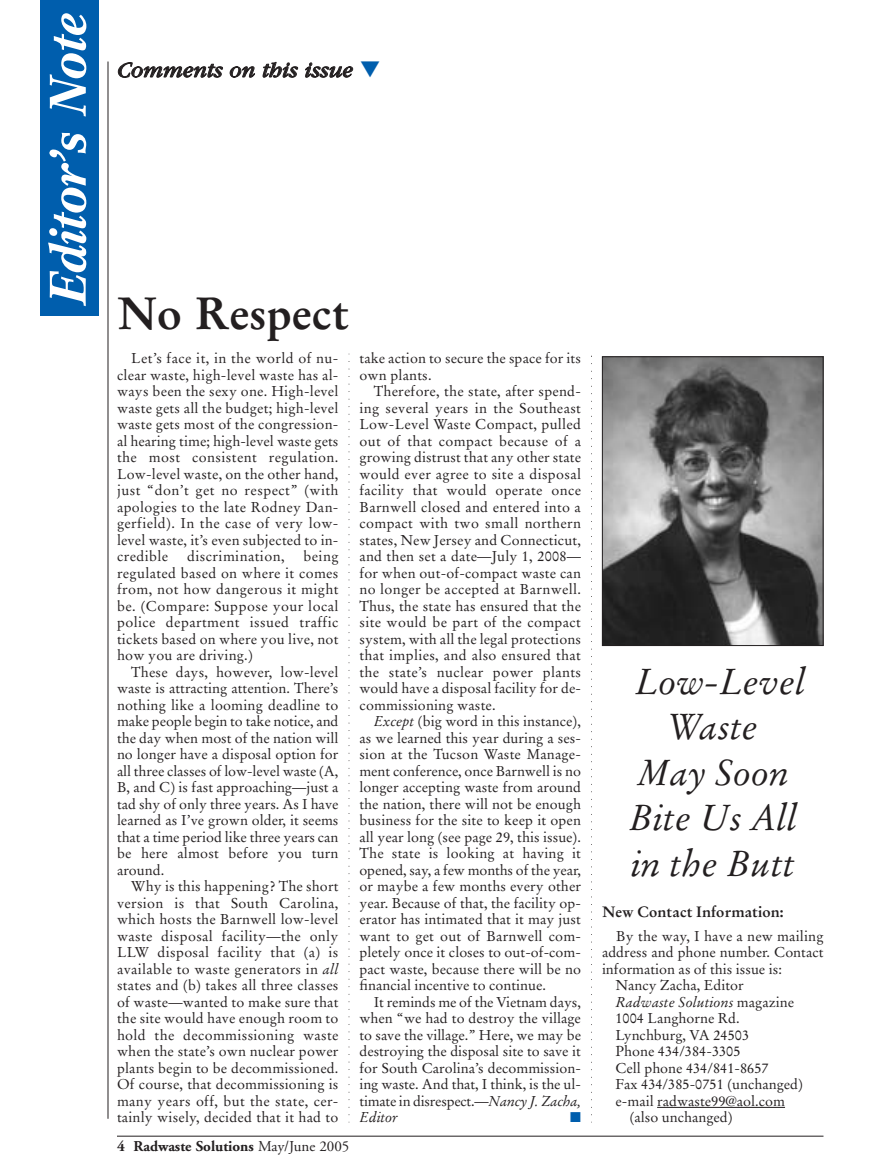
<style>
.page{position:relative;width:891px;height:1175px;background:#fff}
.page>*{position:absolute;margin:0;border:0;box-sizing:border-box;transform-origin:0 0}
.t1{font:italic 700 51px "Cremona";color:#fff}
.t2{font:700 45px "Stempel Garamond";color:#231f20}
.t3{font:italic 36px/45.5px "Stempel Garamond";color:#231f20;text-align:center}
.t4{font:italic 22.5px "Garamond";color:#231f20}
.t5{font:700 15px "Adobe Garamond";color:#231f20}
.t6{font:700 15px "Stempel Garamond";color:#231f20}
.t7{font:14.25px/16.5px "Stempel Garamond";letter-spacing:.005em;color:#231f20;text-align:justify}
.t8{font:italic 14.25px "Stempel Garamond";color:#231f20}
.t9{font:14.25px "Stempel Garamond";letter-spacing:.03em;color:#231f20}
.t10{font:14.25px "Zapf Dingbats";color:#005ead}
.s1{color:#005ead}
.s2{font-style:italic}
.s3{font-weight:400}
.s4{font-style:normal}
</style>
<div class="page">
<hr style="left:117px;top:1135px;width:707px;height:1px;background:#231f20">
<hr style="left:108px;top:62px;width:1px;height:1056px;background:#231f20">
<svg style="left:349px;top:354px;width:1px;height:768px"></svg>
<svg style="left:591px;top:356px;width:1px;height:766px"></svg>
<hr style="left:657px;top:1107px;width:128px;height:1px;background:#231f20">
<img style="left:604px;top:358px;width:218px;height:286px">
<div style="left:602px;top:356px;width:222px;height:290px;border:1px solid #231f20"></div>
<div style="left:40px;top:0;width:59px;height:315px;background:#005ead"></div>
<h1 class="t1" style="left:48px;top:306px;width:294px;rotate:-90deg">Editor’s Note</h1>
<h3 class="t4" style="left:117px;top:62px;width:264px">Comments on this issue <span class="s1">▼</span></h3>
<h2 class="t2" style="left:117px;top:293px;width:234px">No Respect</h2>
<p class="t7" style="left:117px;top:351px;width:223px;text-indent:14px">Let’s face it, in the world of nu&shy;clear waste, high-level waste has al&shy;ways been the sexy one. High-level waste gets all the budget; high-level waste gets most of the congression&shy;al hearing time; high-level waste gets the most consistent regulation.<br>Low-level waste, on the other hand, just “don’t get no respect” (with apologies to the late Rodney Dan&shy;gerfield). In the case of very low&shy;level waste, it’s even subjected to in&shy;credible</p>
<p class="t7" style="left:117px;top:549px;width:223px;text-indent:187px">being regulated based on where it comes from, not how dangerous it might be. (Compare: Suppose your local police department issued traffic tickets based on where you live, not how you are driving.)</p>
<p class="t7" style="left:117px;top:665px;width:223px;text-indent:14px">These days, however, low-level waste is attracting attention. There’s nothing like a looming deadline to make people begin to take notice, and the day when most of the nation will no longer have a disposal option for all three classes of low-level waste (A, B, and C) is fast approaching—just a tad shy of only three years. As I have learned as I’ve grown older, it seems that a time period like three years can be here almost before you turn around.</p>
<p class="t7" style="left:117px;top:879px;width:223px;text-indent:14px">Why is this happening? The short version is that South Carolina, which hosts the Barnwell low-level waste disposal facility—the only LLW disposal facility that (a) is available to waste generators in <span class="s2">all </span>states and (b) takes all three classes of waste—wanted to make sure that the site would have enough room to hold the decommissioning waste when the state’s own nuclear power plants begin to be decommissioned.<br>Of course, that decommissioning is many years off, but the state, cer&shy;tainly wisely, decided that it had to</p>
<p class="t9" style="left:187px;top:550px;width:99px">discrimination,</p>
<p class="t5" style="left:117px;top:1140px;width:234px">4 Radwaste Solutions <span class="s3">May/June 2005</span></p>
<p class="t7" style="left:359px;top:351px;width:223px">take action to secure the space for its own plants.</p>
<p class="t7" style="left:359px;top:384px;width:223px;text-indent:14px">Therefore, the state, after spend&shy;ing several years in the Southeast Low-Level Waste Compact, pulled out of that compact because of a growing distrust that any other state would ever agree to site a disposal facility that would operate once Barnwell closed and entered into a compact with two small northern states, New Jersey and Connecticut, and then set a date—July 1, 2008— for when out-of-compact waste can no longer be accepted at Barnwell.<br>Thus, the state has ensured that the site would be part of the compact system, with all the legal protections that implies, and also ensured that the state’s nuclear power plants would have a disposal facility for de&shy;commissioning waste.</p>
<p class="t7" style="left:359px;top:714px;width:223px;text-indent:14px"><span class="s2">Except</span> (big word in this instance), as we learned this year during a ses&shy;sion at the Tucson Waste Manage&shy;ment conference, once Barnwell is no longer accepting waste from around the nation, there will not be enough business for the site to keep it open all year long (see page 29, this issue).<br>The state is looking at having it opened, say, a few months of the year, or maybe a few months every other year. Because of that, the facility op&shy;erator has intimated that it may just want to get out of Barnwell com&shy;pletely once it closes to out-of-com&shy;pact waste, because there will be no financial incentive to continue.</p>
<p class="t7" style="left:359px;top:995px;width:223px;text-indent:14px">It reminds me of the Vietnam days, when “we had to destroy the village to save the village.” Here, we may be destroying the disposal site to save it for South Carolina’s decommission&shy;ing waste. And that, I think, is the ul&shy;timate in disrespect.—<span class="s2">Nancy J. Zacha, Editor</span></p>
<p class="t10" style="left:570px;top:1110px;width:12px">■</p>
<h3 class="t3" style="left:629px;top:662px;width:178px">Low-Level<br>Waste<br>May Soon<br>Bite Us All in the Butt</h3>
<p class="t6" style="left:602px;top:905px;width:183px">New Contact Information:</p>
<p class="t7" style="left:616px;top:929px;width:209px">By the way, I have a new mailing</p>
<p class="t7" style="left:602px;top:945px;width:223px">address and phone number. Contact</p>
<p class="t7" style="left:602px;top:962px;width:181px">information as of this issue is:</p>
<p class="t7" style="left:616px;top:978px;width:130px">Nancy Zacha, Editor</p>
<p class="t8" style="left:616px;top:995px;width:180px">Radwaste Solutions <span class="s4">magazine</span></p>
<p class="t7" style="left:616px;top:1011px;width:126px">1004 Langhorne Rd.</p>
<p class="t7" style="left:616px;top:1028px;width:135px">Lynchburg, VA 24503</p>
<p class="t7" style="left:616px;top:1044px;width:127px">Phone 434/384-3305</p>
<p class="t7" style="left:616px;top:1061px;width:155px">Cell phone 434/841-8657</p>
<p class="t7" style="left:616px;top:1077px;width:189px">Fax 434/385-0751 (unchanged)</p>
<p class="t7" style="left:616px;top:1094px;width:171px">e-mail radwaste99@aol.com</p>
<p class="t7" style="left:630px;top:1110px;width:104px">(also unchanged)</p>
</div>
